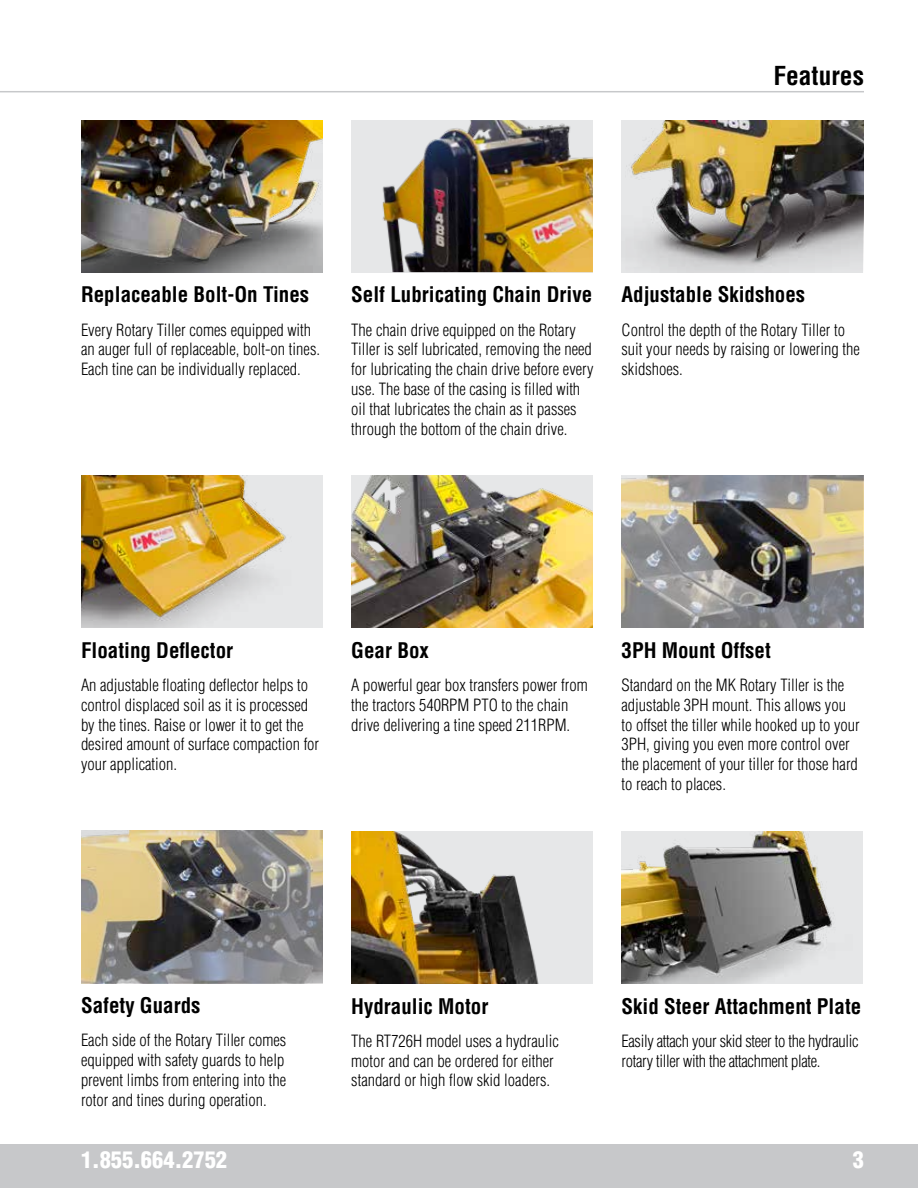
<style>
.page{position:relative;width:918px;height:1188px;background:#fff}
.page>*{position:absolute;margin:0;border:0;box-sizing:border-box;transform-origin:0 0}
.t1{font:700 condensed 25.5px "Helvetica LT Std";color:#000}
.t2{font:900 condensed 22.5px "Helvetica LT Std";color:#fff}
.t3{font:700 condensed 21px "Helvetica LT Std";color:#000}
.t4{font:300 condensed 16.5px/19.8px "Helvetica LT Std";color:#000}
.t5{font:300 condensed 16.5px/19.8px "Helvetica LT Std";letter-spacing:-.02em;color:#000}
</style>
<div class="page">
<hr style="left:0;top:91px;width:864px;height:1px;background:#c7c8ca">
<img style="left:81px;top:120px;width:242px;height:152px">
<img style="left:81px;top:476px;width:242px;height:152px">
<img style="left:351px;top:831px;width:242px;height:152px">
<img style="left:81px;top:831px;width:242px;height:152px">
<img style="left:351px;top:120px;width:242px;height:152px">
<img style="left:351px;top:476px;width:242px;height:152px">
<img style="left:622px;top:831px;width:241px;height:152px">
<img style="left:622px;top:120px;width:241px;height:152px">
<img style="left:622px;top:476px;width:241px;height:152px">
<div style="left:0;top:1145px;width:918px;height:43px;background:#c7c8ca"></div>
<h1 class="t1" style="left:773px;top:59px;width:92px">Features</h1>
<p class="t3" style="left:81px;top:281px;width:230px">Replaceable Bolt-On Tines</p>
<p class="t4" style="left:81px;top:320px;width:241px">Every Rotary Tiller comes equipped with an auger full of replaceable, bolt-on tines.<br>Each tine can be individually replaced.</p>
<p class="t3" style="left:351px;top:281px;width:242px">Self Lubricating Chain Drive</p>
<p class="t4" style="left:351px;top:320px;width:244px">The chain drive equipped on the Rotary Tiller is self lubricated, removing the need for lubricating the chain drive before every use. The base of the casing is filled with oil that lubricates the chain as it passes through the bottom of the chain drive.</p>
<p class="t3" style="left:622px;top:281px;width:185px">Adjustable Skidshoes</p>
<p class="t4" style="left:622px;top:320px;width:240px">Control the depth of the Rotary Tiller to suit your needs by raising or lowering the skidshoes.</p>
<p class="t3" style="left:81px;top:637px;width:154px">Floating Deflector</p>
<p class="t4" style="left:81px;top:675px;width:240px">An adjustable floating deflector helps to control displaced soil as it is processed by the tines. Raise or lower it to get the desired amount of surface compaction for your application.</p>
<p class="t3" style="left:351px;top:637px;width:79px">Gear Box</p>
<p class="t4" style="left:351px;top:675px;width:238px">A powerful gear box transfers power from the tractors 540RPM PTO to the chain drive delivering a tine speed 211RPM.</p>
<p class="t3" style="left:622px;top:637px;width:151px">3PH Mount Offset</p>
<p class="t4" style="left:622px;top:675px;width:240px">Standard on the MK Rotary Tiller is the adjustable 3PH mount. This allows you to offset the tiller while hooked up to your 3PH, giving you even more control over the placement of your tiller for those hard to reach to places.</p>
<p class="t3" style="left:81px;top:992px;width:121px">Safety Guards</p>
<p class="t4" style="left:81px;top:1030px;width:207px;text-align:justify">Each side of the Rotary Tiller comes equipped with safety guards to help prevent limbs from entering into the rotor and tines during operation.</p>
<p class="t3" style="left:351px;top:993px;width:139px">Hydraulic Motor</p>
<p class="t4" style="left:351px;top:1031px;width:209px">The RT726H model uses a hydraulic motor and can be ordered for either standard or high flow skid loaders.</p>
<p class="t3" style="left:622px;top:993px;width:241px">Skid Steer Attachment Plate</p>
<p class="t5" style="left:622px;top:1031px;width:239px">Easily attach your skid steer to the hydraulic rotary tiller with the attachment plate.</p>
<h2 class="t2" style="left:81px;top:1146px;width:148px">1.855.664.2752</h2>
<h2 class="t2" style="left:853px;top:1146px;width:13px">3</h2>
</div>
